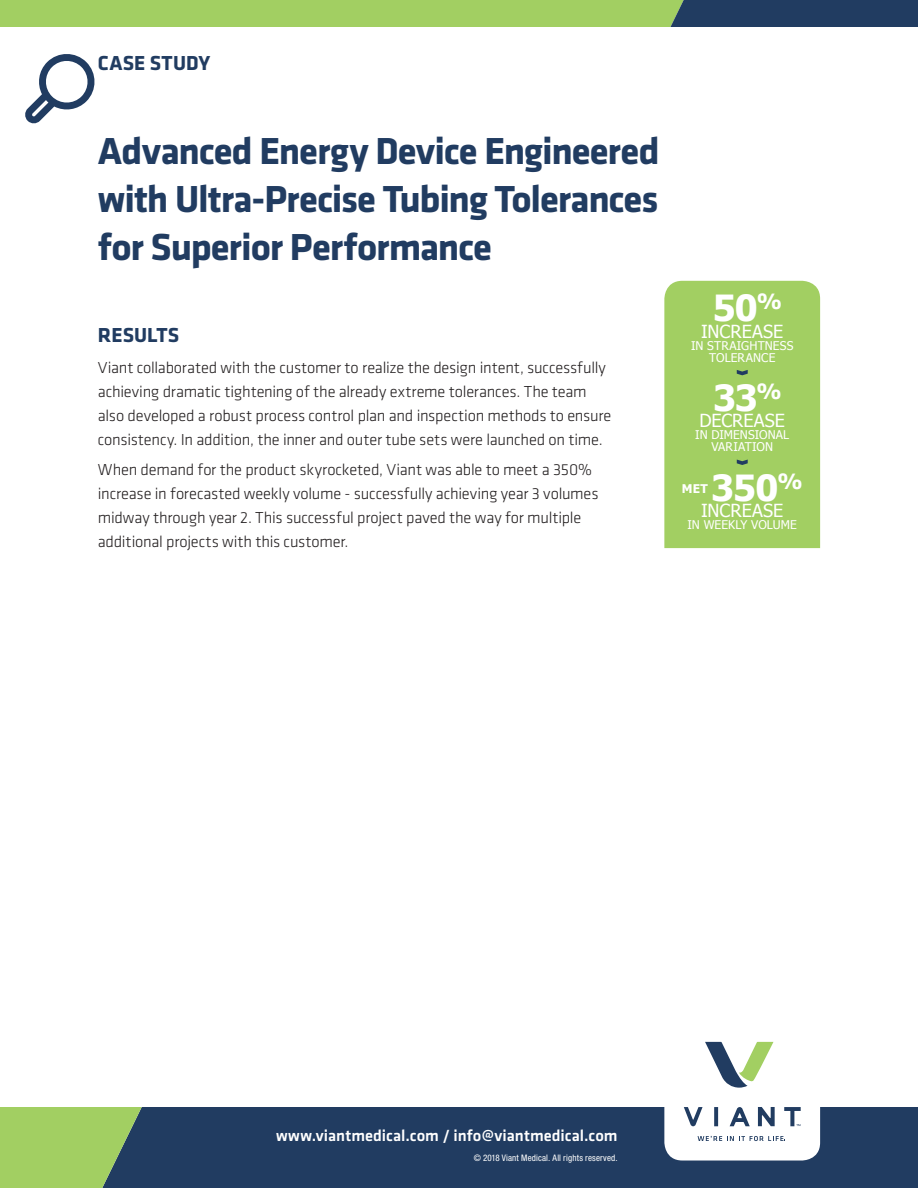
<style>
.page{position:relative;width:918px;height:1188px;background:#fff}
.page>*{position:absolute;margin:0;border:0;box-sizing:border-box;transform-origin:0 0}
.t1{font:700 39px/48px "Klavika";letter-spacing:-.03em;color:#213c61;text-align:justify}
.t2{font:700 36px "Tahoma";letter-spacing:-.025em;color:#fff}
.t3{font:700 21px "Klavika";color:#213c61}
.t4{font:18px "Tahoma";letter-spacing:.005em;color:#fff}
.Body_Copy{font:300 16.5px/24px "Klavika";letter-spacing:-.01em;color:#231f20}
.Call-out{font:500 16.5px "Klavika";color:#fff}
.t5{font:12px "Tahoma";letter-spacing:.01em;color:#fff}
.t6{font:700 12px "Tahoma";color:#fff}
.t7{font:condensed 9px "Helvetica Neue";letter-spacing:.02em;color:#fff}
</style>
<div class="page">
<div style="left:142px;top:1107px;width:776px;height:81px;background:#213c61"></div>
<svg style="left:0;top:1107px;width:142px;height:81px;background:#90bb62"></svg>
<svg style="left:0;top:0;width:918px;height:27px;background:#80a861"></svg>
<svg style="left:664px;top:1041px;width:156px;height:120px"></svg>
<div style="left:664px;top:281px;width:156px;height:267px;background:#a2cf62"></div>
<svg style="left:25px;top:54px;width:70px;height:70px"></svg>
<p class="t3" style="left:98px;top:51px;width:114px">CASE STUDY</p>
<p class="t1" style="left:98px;top:128px;width:563px">Advanced Energy Device Engineered with Ultra-Precise Tubing Tolerances for Superior Performance</p>
<p class="t3" style="left:98px;top:324px;width:83px">RESULTS</p>
<p class="Body_Copy" style="left:98px;top:355px;width:515px">Viant collaborated with the customer to realize the design intent, successfully achieving dramatic tightening of the already extreme tolerances. The team also developed a robust process control plan and inspection methods to ensure consistency. In addition, the inner and outer tube sets were launched on time.</p>
<p class="Body_Copy" style="left:98px;top:458px;width:502px">When demand for the product skyrocketed, Viant was able to meet a 350% increase in forecasted weekly volume - successfully achieving year 3 volumes midway through year 2. This successful project paved the way for multiple additional projects with this customer.</p>
<p class="t2" style="left:713px;top:283px;width:71px">50<sup>%</sup></p>
<p class="t4" style="left:701px;top:319px;width:83px">INCREASE</p>
<p class="t5" style="left:691px;top:337px;width:104px">IN STRAIGHTNESS</p>
<p class="t5" style="left:709px;top:349px;width:68px">TOLERANCE</p>
<p class="t2" style="left:713px;top:373px;width:70px">33<sup>%</sup></p>
<p class="t4" style="left:699px;top:409px;width:87px">DECREASE</p>
<p class="t5" style="left:695px;top:427px;width:95px">IN DIMENSIONAL</p>
<p class="t5" style="left:711px;top:439px;width:63px">VARIATION</p>
<p class="t6" style="left:682px;top:480px;width:27px">MET</p>
<p class="t2" style="left:711px;top:462px;width:93px">350<sup>%</sup></p>
<p class="t4" style="left:701px;top:499px;width:83px">INCREASE</p>
<p class="t5" style="left:688px;top:517px;width:111px">IN WEEKLY VOLUME</p>
<p class="Call-out" style="left:276px;top:1127px;width:343px">www.viantmedical.com / info@viantmedical.com</p>
<p class="t7" style="left:474px;top:1152px;width:145px">© 2018 Viant Medical. All rights reserved.</p>
</div>
